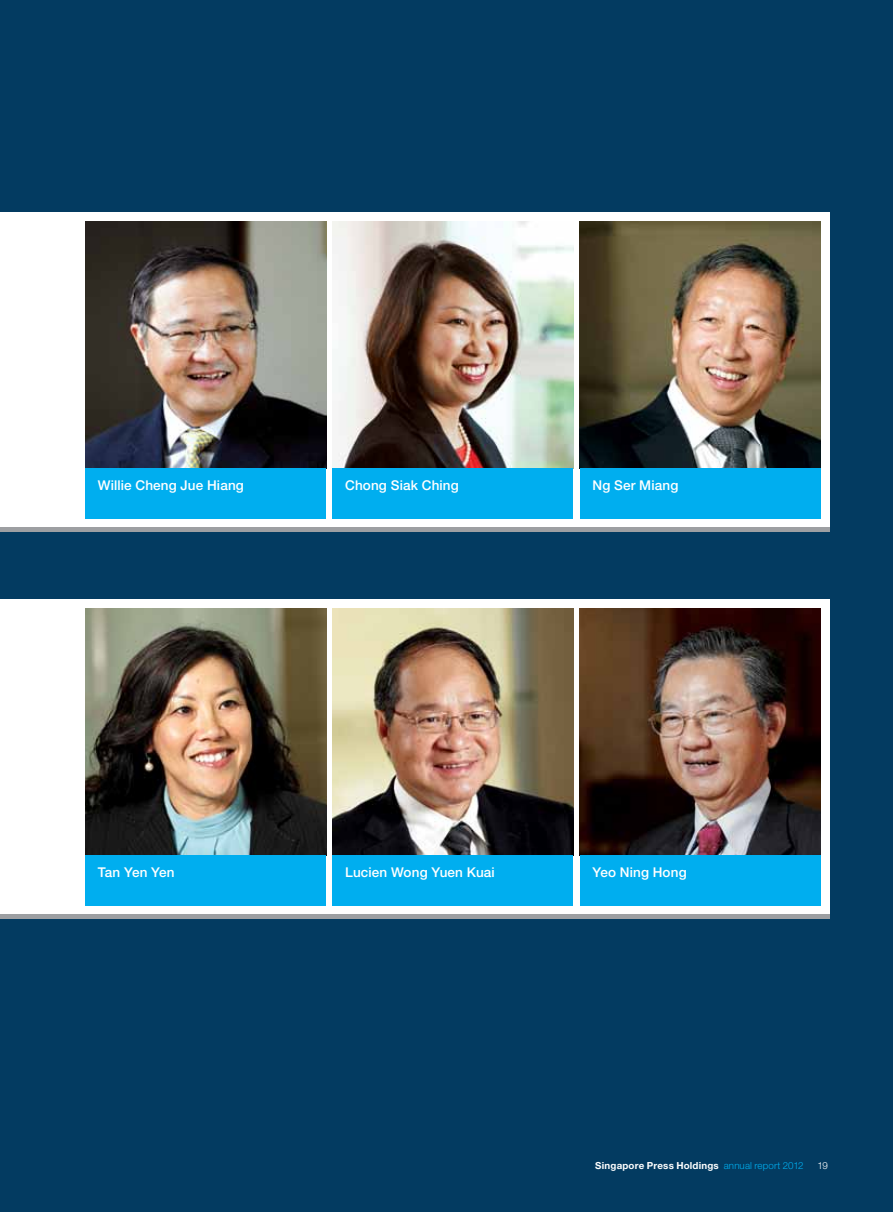
<style>
.page{position:relative;width:893px;height:1212px;background:#033b61}
.page>*{position:absolute;margin:0;border:0;box-sizing:border-box;transform-origin:0 0}
.t1{font:500 13.5px "Helvetica Neue";letter-spacing:.01em;color:#fff}
.t2{font:500 13.5px "Helvetica Neue";letter-spacing:-.025em;color:#fff}
.t3{font:700 9.75px "Helvetica Neue";letter-spacing:.02em;color:#fff}
.t4{font:300 9.75px "Helvetica Neue";color:#fff}
.s1{font-weight:300;color:#00aeef}
</style>
<div class="page">
<div style="left:0;top:213px;width:829px;height:314px;background:#fff"></div>
<img style="left:85px;top:221px;width:241px;height:248px">
<img style="left:332px;top:221px;width:241px;height:248px">
<img style="left:580px;top:221px;width:241px;height:248px">
<div style="left:85px;top:469px;width:241px;height:50px;background:#00aeef"></div>
<div style="left:332px;top:469px;width:241px;height:50px;background:#00aeef"></div>
<div style="left:580px;top:469px;width:241px;height:50px;background:#00aeef"></div>
<div style="left:0;top:600px;width:829px;height:314px;background:#fff"></div>
<img style="left:332px;top:608px;width:241px;height:247px">
<img style="left:85px;top:608px;width:241px;height:247px">
<div style="left:85px;top:855px;width:241px;height:51px;background:#00aeef"></div>
<div style="left:332px;top:855px;width:241px;height:51px;background:#00aeef"></div>
<img style="left:580px;top:608px;width:241px;height:247px">
<div style="left:580px;top:855px;width:241px;height:51px;background:#00aeef"></div>
<p class="t1" style="left:98px;top:477px;width:148px">Willie Cheng Jue Hiang</p>
<p class="t1" style="left:345px;top:477px;width:115px">Chong Siak Ching</p>
<p class="t1" style="left:592px;top:477px;width:87px">Ng Ser Miang</p>
<p class="t2" style="left:98px;top:864px;width:78px">Tan Yen Yen</p>
<p class="t1" style="left:345px;top:864px;width:151px">Lucien Wong Yuen Kuai</p>
<p class="t1" style="left:592px;top:864px;width:96px">Yeo Ning Hong</p>
<p class="t3" style="left:595px;top:1160px;width:210px">Singapore Press Holdings <span class="s1">annual report 2012</span></p>
<p class="t4" style="left:817px;top:1160px;width:12px">19</p>
</div>
